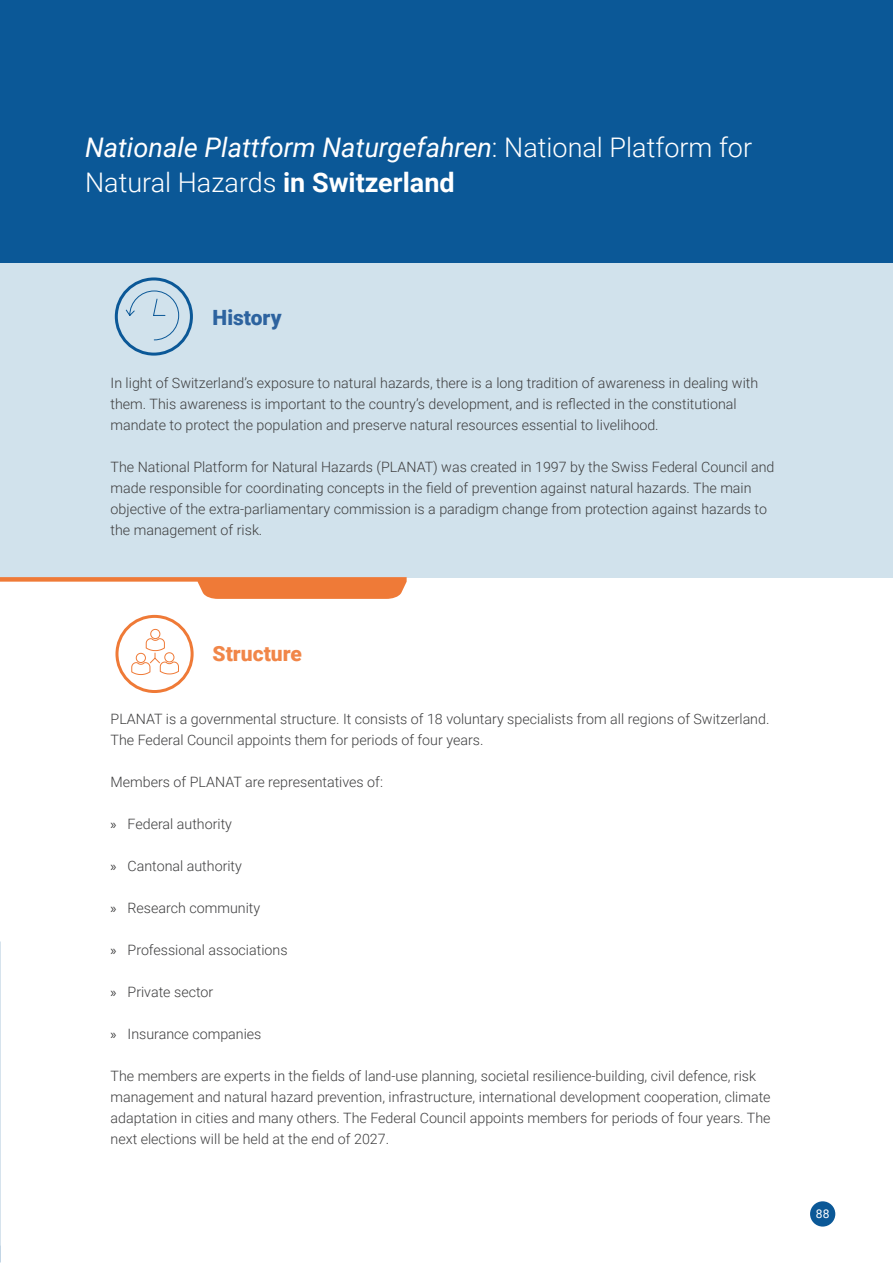
<style>
.page{position:relative;width:893px;height:1263px;background:#fff}
.page>*{position:absolute;margin:0;border:0;box-sizing:border-box;transform-origin:0 0}
.Case_study_names{font:300 27px/34.5px "Roboto";color:#fff}
.Headings_case_study_Structure_orange{font:900 21px "Roboto";color:#f18648}
.Heading_History__3_line_title{font:900 21px "Roboto";color:#2d639f}
.Structure_body_text{font:300 14.25px/21px "Roboto";color:#3e3e3f}
.History_body_text{font:300 14.25px/21px "Roboto";color:#3e3e3f}
.t1{font:12px "Roboto";color:#fff}
.s1{font-weight:400;font-style:italic}
.s2{font-weight:700}
.s3{font-family:"Myriad Pro";font-weight:400}
</style>
<div class="page">
<div style="left:0;top:262px;width:893px;height:315px;background:#d1e2ec"></div>
<div style="left:0;top:0;width:893px;height:262px;background:#0b5897"></div>
<div style="left:115px;top:277px;width:78px;height:79px;border:3px solid #0b5897;border-radius:50%"></div>
<svg style="left:125px;top:290px;width:54px;height:51px"></svg>
<div style="left:115px;top:615px;width:79px;height:78px;border:3px solid #ef7a37;border-radius:50%"></div>
<svg style="left:131px;top:628px;width:48px;height:47px"></svg>
<svg style="left:0;top:577px;width:407px;height:22px"></svg>
<div style="left:810px;top:1201px;width:25px;height:25px;background:#0b5897;border-radius:50%"></div>
<p class="Case_study_names" style="left:85px;top:129px;width:669px"><span class="s1">Nationale Plattform Naturgefahren</span>: National Platform for<br>Natural Hazards <span class="s2">in Switzerland</span></p>
<p class="Heading_History__3_line_title" style="left:213px;top:303px;width:70px">History</p>
<p class="History_body_text" style="left:111px;top:372px;width:649px">In light of Switzerland’s exposure to natural hazards, there is a long tradition of awareness in dealing with them. This awareness is important to the country’s development, and is reflected in the constitutional mandate to protect the population and preserve natural resources essential to livelihood.</p>
<p class="History_body_text" style="left:111px;top:456px;width:665px">The National Platform for Natural Hazards (PLANAT) was created in 1997 by the Swiss Federal Council and made responsible for coordinating concepts in the field of prevention against natural hazards. The main objective of the extra-parliamentary commission is a paradigm change from protection against hazards to the management of risk.</p>
<p class="Headings_case_study_Structure_orange" style="left:213px;top:639px;width:91px">Structure</p>
<p class="Structure_body_text" style="left:111px;top:708px;width:660px">PLANAT is a governmental structure. It consists of 18 voluntary specialists from all regions of Switzerland.<br>The Federal Council appoints them for periods of four years.</p>
<p class="Structure_body_text" style="left:111px;top:771px;width:274px">Members of PLANAT are representatives of:</p>
<p class="Structure_body_text" style="left:111px;top:813px;width:123px"><span class="s3">»</span> Federal authority</p>
<p class="Structure_body_text" style="left:111px;top:855px;width:133px"><span class="s3">»</span> Cantonal authority</p>
<p class="Structure_body_text" style="left:111px;top:897px;width:151px"><span class="s3">»</span> Research community</p>
<p class="Structure_body_text" style="left:111px;top:939px;width:179px"><span class="s3">»</span> Professional associations</p>
<p class="Structure_body_text" style="left:111px;top:981px;width:104px"><span class="s3">»</span> Private sector</p>
<p class="Structure_body_text" style="left:111px;top:1023px;width:152px"><span class="s3">»</span> Insurance companies</p>
<p class="Structure_body_text" style="left:111px;top:1065px;width:661px">The members are experts in the fields of land-use planning, societal resilience-building, civil defence, risk management and natural hazard prevention, infrastructure, international development cooperation, climate adaptation in cities and many others. The Federal Council appoints members for periods of four years. The next elections will be held at the end of 2027.</p>
<p class="t1" style="left:816px;top:1206px;width:15px">88</p>
</div>
